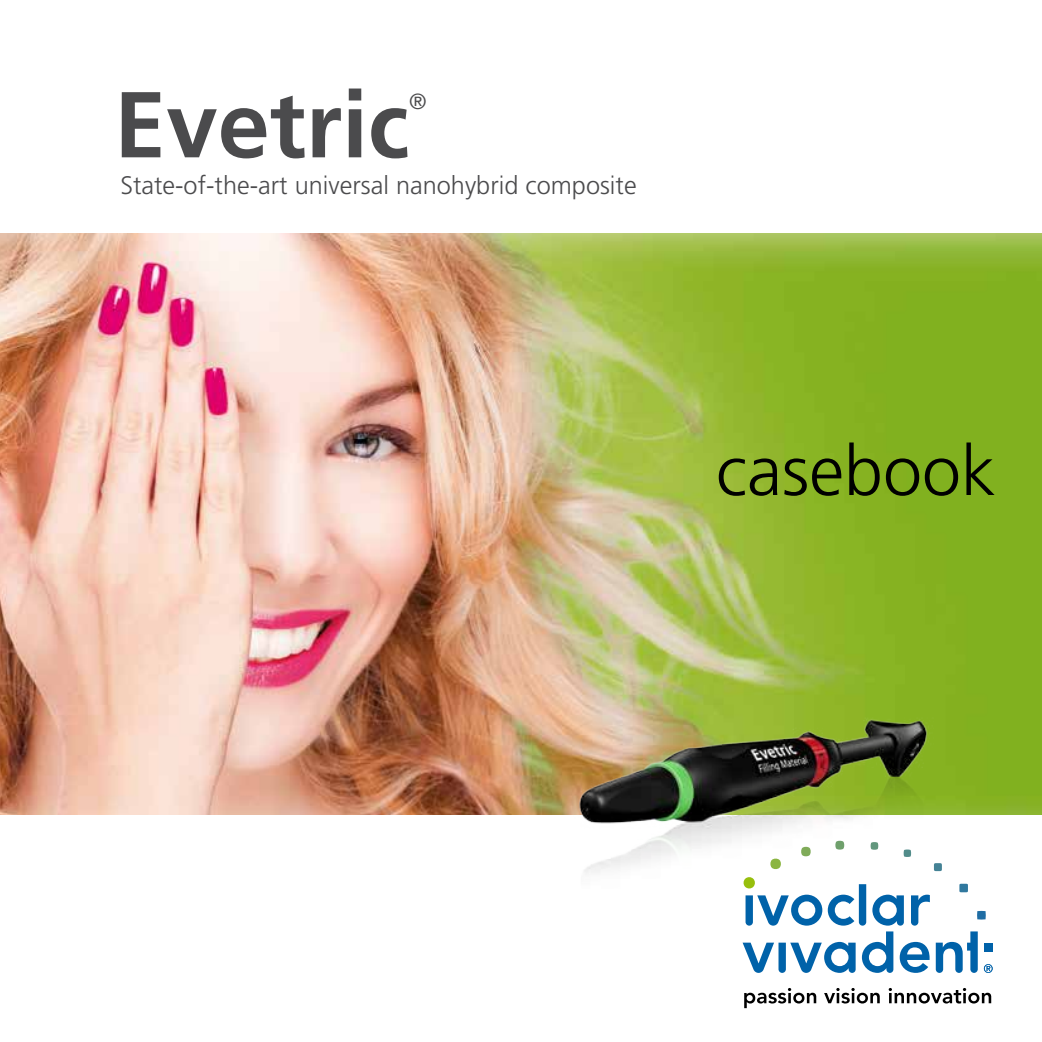
<style>
.page{position:relative;width:1042px;height:1042px;background:#fff}
.page>*{position:absolute;margin:0;border:0;box-sizing:border-box;transform-origin:0 0}
.t1{font:700 93.27px "Frutiger CE";color:#4b4b4d}
.t2{font:300 70px "Frutiger";color:#000}
.t3{font:300 25.38px "Frutiger";color:#4b4b4d}
.t4{font:300 21.88px "Frutiger CE";color:#4b4b4d}
</style>
<div class="page">
<img style="left:0;top:233px;width:1042px;height:582px">
<img style="left:531px;top:680px;width:421px;height:275px">
<div style="left:959px;top:883px;width:9px;height:9px;background:#30789e"></div>
<svg style="left:933px;top:863px;width:9px;height:8px"></svg>
<svg style="left:903px;top:849px;width:8px;height:8px"></svg>
<svg style="left:870px;top:842px;width:8px;height:8px"></svg>
<svg style="left:835px;top:841px;width:9px;height:9px"></svg>
<div style="left:984px;top:942px;width:8px;height:9px;background:#0062a9"></div>
<svg style="left:899px;top:942px;width:30px;height:31px"></svg>
<div style="left:977px;top:911px;width:9px;height:8px;background:#1f6da4"></div>
<svg style="left:801px;top:846px;width:10px;height:11px"></svg>
<svg style="left:770px;top:858px;width:11px;height:11px"></svg>
<svg style="left:911px;top:894px;width:19px;height:31px"></svg>
<svg style="left:743px;top:876px;width:79px;height:49px"></svg>
<svg style="left:742px;top:942px;width:113px;height:31px"></svg>
<svg style="left:872px;top:894px;width:32px;height:31px"></svg>
<svg style="left:828px;top:884px;width:38px;height:41px"></svg>
<svg style="left:862px;top:931px;width:31px;height:42px"></svg>
<svg style="left:936px;top:931px;width:42px;height:42px"></svg>
<svg style="left:984px;top:964px;width:8px;height:9px"></svg>
<svg style="left:744px;top:988px;width:72px;height:20px"></svg>
<svg style="left:824px;top:988px;width:56px;height:15px"></svg>
<svg style="left:888px;top:988px;width:103px;height:15px"></svg>
<h1 class="t1" style="left:114px;top:69px;width:297px">Evetric</h1>
<p class="t4" style="left:409px;top:89px;width:19px">®</p>
<p class="t3" style="left:120px;top:171px;width:518px">State-of-the-art universal nanohybrid composite</p>
<h2 class="t2" style="left:716px;top:431px;width:281px">casebook</h2>
</div>
